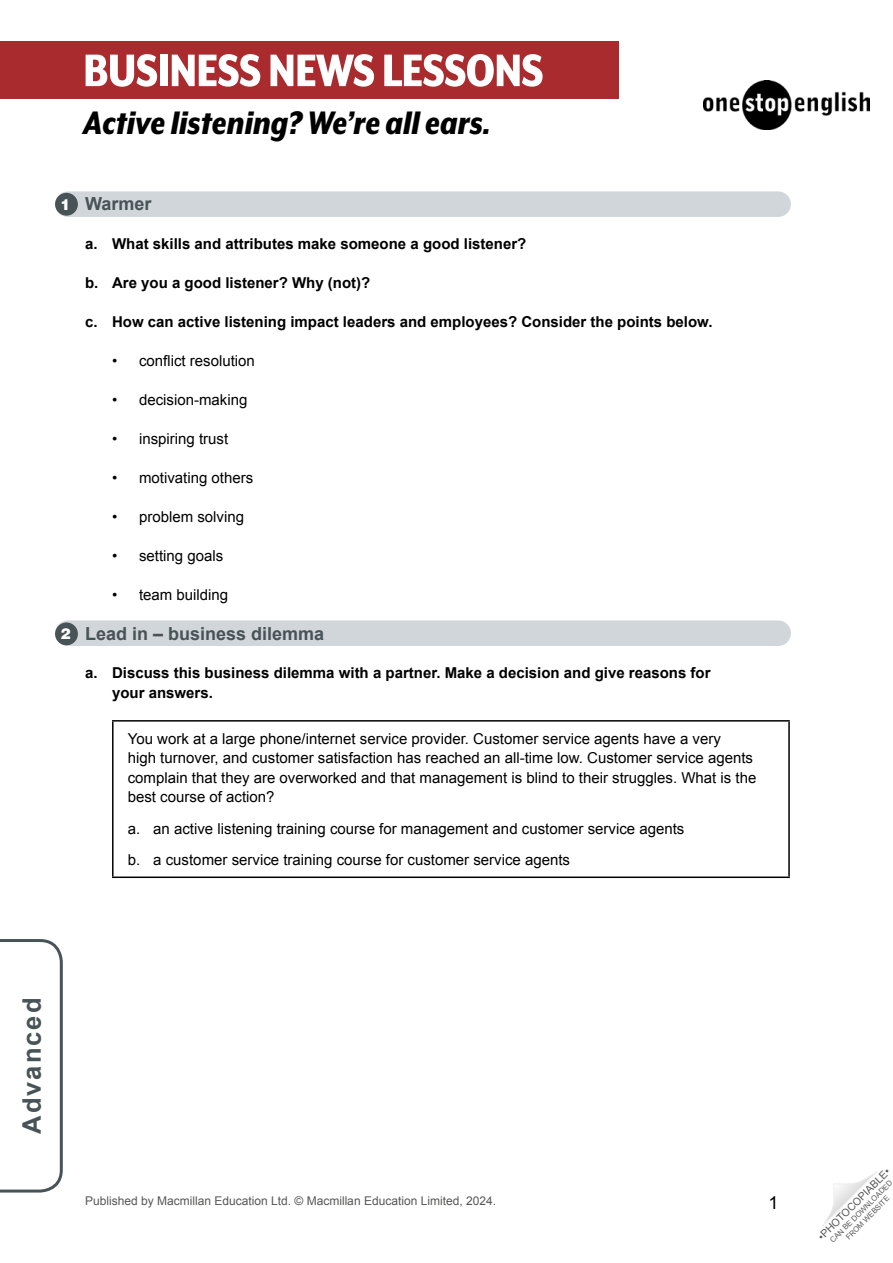
<style>
.page{position:relative;width:893px;height:1263px;background:#fff}
.page>*{position:absolute;margin:0;border:0;box-sizing:border-box;transform-origin:0 0}
.t1{font:800 52.5px "Mr Eaves XL Mod Nar OT";letter-spacing:-.015em;color:#fff}
.Article_Subtitle1{font:italic 800 37.5px "Mr Eaves XL Mod Nar OT";color:#000}
.t2{font:700 25.5px "Arial";letter-spacing:.08em;color:#485358}
.WS__Exercise_title{font:700 18px "Arial";color:#485358}
.t3{font:18px "Arial";color:#000}
.WS__Rubric_sub_numbe{font:15px/19.5px "Arial";color:#000}
.t4{font:700 15px/19.5px "Arial";color:#000}
.Don_t_use_-_10t_numb{font:900 15px "Helvetica LT Std";color:#fff}
.t5{font:12px "Arial";color:#575756}
.t6{font:10.5px "Arial";color:#575756}
.t7{font:7.5px/9px "Arial";color:#575756;text-align:center}
</style>
<div class="page">
<svg style="left:822px;top:1171px;width:55px;height:55px"></svg>
<svg style="left:0;top:939px;width:63px;height:254px"></svg>
<div style="left:0;top:41px;width:619px;height:58px;background:#aa2b2e"></div>
<img style="left:704px;top:80px;width:165px;height:49px">
<div style="left:55px;top:620px;width:736px;height:26px;background:#d1d6da;border-radius:13px"></div>
<div style="left:55px;top:191px;width:736px;height:26px;background:#d1d6da;border-radius:13px"></div>
<hr style="left:112px;top:720px;width:678px;height:2px;background:#000">
<hr style="left:112px;top:722px;width:2px;height:154px;background:#000">
<hr style="left:788px;top:722px;width:2px;height:154px;background:#000">
<hr style="left:112px;top:876px;width:678px;height:2px;background:#000">
<div style="left:55px;top:193px;width:23px;height:23px;background:#485358;border-radius:50%"></div>
<div style="left:55px;top:622px;width:23px;height:23px;background:#485358;border-radius:50%"></div>
<h1 class="t1" style="left:83px;top:42px;width:462px">BUSINESS NEWS LESSONS</h1>
<p class="Article_Subtitle1" style="left:83px;top:103px;width:409px">Active listening? We’re all ears.</p>
<p class="Don_t_use_-_10t_numb" style="left:61px;top:194px;width:12px">1</p>
<p class="Don_t_use_-_10t_numb" style="left:61px;top:624px;width:12px">2</p>
<p class="WS__Exercise_title" style="left:85px;top:192px;width:68px">Warmer</p>
<p class="t4" style="left:85px;top:234px;width:443px">a. What skills and attributes make someone a good listener?</p>
<p class="t4" style="left:85px;top:273px;width:287px">b. Are you a good listener? Why (not)?</p>
<p class="t4" style="left:85px;top:312px;width:629px">c. How can active listening impact leaders and employees? Consider the points below.</p>
<p class="WS__Rubric_sub_numbe" style="left:112px;top:351px;width:144px">• conflict resolution</p>
<p class="WS__Rubric_sub_numbe" style="left:112px;top:390px;width:137px">• decision-making</p>
<p class="WS__Rubric_sub_numbe" style="left:112px;top:429px;width:118px">• inspiring trust</p>
<p class="WS__Rubric_sub_numbe" style="left:112px;top:468px;width:143px">• motivating others</p>
<p class="WS__Rubric_sub_numbe" style="left:112px;top:507px;width:134px">• problem solving</p>
<p class="WS__Rubric_sub_numbe" style="left:112px;top:546px;width:113px">• setting goals</p>
<p class="WS__Rubric_sub_numbe" style="left:112px;top:585px;width:118px">• team building</p>
<p class="WS__Exercise_title" style="left:85px;top:621px;width:241px">Lead in – business dilemma</p>
<p class="t4" style="left:112px;top:663px;width:600px;text-indent:-27px">a. Discuss this business dilemma with a partner. Make a decision and give reasons for your answers.</p>
<p class="WS__Rubric_sub_numbe" style="left:128px;top:729px;width:630px">You work at a large phone/internet service provider. Customer service agents have a very<br>high turnover, and customer satisfaction has reached an all-time low. Customer service agents complain that they are overworked and that management is blind to their struggles. What is the best course of action?</p>
<p class="WS__Rubric_sub_numbe" style="left:128px;top:819px;width:558px">a. an active listening training course for management and customer service agents</p>
<p class="WS__Rubric_sub_numbe" style="left:128px;top:850px;width:444px">b. a customer service training course for customer service agents</p>
<h3 class="t2" style="left:15px;top:1134px;width:138px;rotate:-90deg">Advanced</h3>
<p class="t5" style="left:85px;top:1193px;width:413px">Published by Macmillan Education Ltd. © Macmillan Education Limited, 2024.</p>
<p class="t3" style="left:769px;top:1191px;width:12px">1</p>
<p class="t6" style="left:815px;top:1233px;width:99px;rotate:-45deg">•PHOTOCOPIABLE•</p>
<p class="t7" style="left:828px;top:1238px;width:86px;rotate:-45deg">CAN BE DOWNLOADED<br>FROM WEBSITE</p>
</div>
